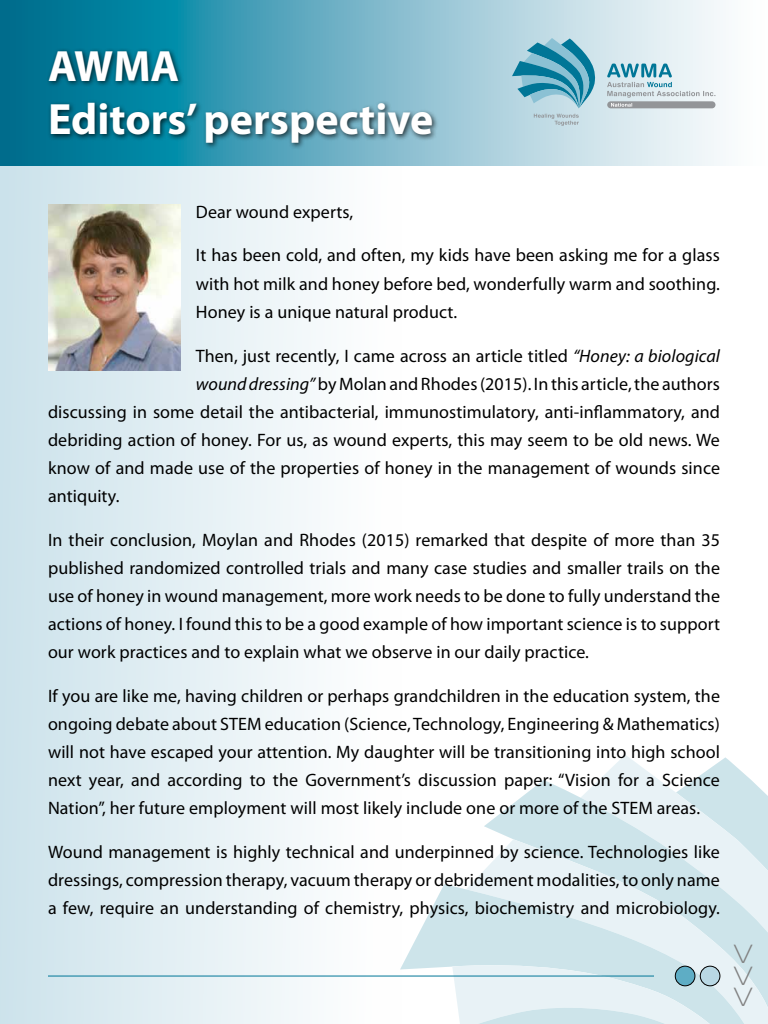
<style>
.page{position:relative;width:768px;height:1024px;background:#fff}
.page>*{position:absolute;margin:0;border:0;box-sizing:border-box;transform-origin:0 0}
.t1{font:700 44px/52.8px "Myriad Pro";color:#fff}
.t2{font:100 36px "Helvetica Neue";color:#808080}
.t3{font:18px/28px "Myriad Pro";letter-spacing:.005em;color:#000;text-align:justify}
.s1{font-style:italic}
</style>
<div class="page">
<div style="left:0;top:0;width:402px;height:1024px;background:linear-gradient(to right,#cce2eb,#fff)"></div>
<svg style="left:400px;top:884px;width:31px;height:140px"></svg>
<svg style="left:431px;top:757px;width:337px;height:267px"></svg>
<div style="left:700px;top:966px;width:20px;height:20px;background:#b9d8e4;border-radius:50%"></div>
<div style="left:700px;top:966px;width:20px;height:20px;border:1px solid #000;border-radius:50%"></div>
<hr style="left:48px;top:976px;width:606px;height:1px;background:#007697">
<div style="left:675px;top:966px;width:20px;height:20px;background:#5eadc5;border-radius:50%"></div>
<div style="left:675px;top:966px;width:20px;height:20px;border:1px solid #000;border-radius:50%"></div>
<svg style="left:0;top:0;width:723px;height:166px;background:#7ebacb"></svg>
<div style="left:46px;top:48px;width:393px;height:102px;background:#000;opacity:.75"></div>
<div style="left:607px;top:101px;width:109px;height:7px;background:#939598;border-radius:4px"></div>
<svg style="left:512px;top:38px;width:83px;height:88px;background:#7eb8ca"></svg>
<svg style="left:607px;top:64px;width:109px;height:43px"></svg>
<img style="left:48px;top:204px;width:133px;height:167px">
<h1 class="t1" style="left:48px;top:38px;width:387px">AWMA<br>Editors’ perspective</h1>
<p class="t3" style="left:196px;top:197px;width:159px">Dear wound experts,</p>
<p class="t3" style="left:196px;top:241px;width:526px">It has been cold, and often, my kids have been asking me for a glass with hot milk and honey before bed, wonderfully warm and soothing.<br>Honey is a unique natural product.</p>
<p class="t3" style="left:196px;top:341px;width:526px">Then, just recently, I came across an article titled <span class="s1">“Honey: a biological</span></p>
<p class="t3" style="left:196px;top:369px;width:526px"><span class="s1">wound dressing”</span> by Molan and Rhodes (2015). In this article, the authors</p>
<p class="t3" style="left:48px;top:397px;width:674px">discussing in some detail the antibacterial, immunostimulatory, anti-inflammatory, and</p>
<p class="t3" style="left:48px;top:425px;width:674px">debriding action of honey. For us, as wound experts, this may seem to be old news. We</p>
<p class="t3" style="left:48px;top:453px;width:674px">know of and made use of the properties of honey in the management of wounds since</p>
<p class="t3" style="left:48px;top:481px;width:73px">antiquity.</p>
<p class="t3" style="left:48px;top:525px;width:674px">In their conclusion, Moylan and Rhodes (2015) remarked that despite of more than 35 published randomized controlled trials and many case studies and smaller trails on the use of honey in wound management, more work needs to be done to fully understand the actions of honey. I found this to be a good example of how important science is to support our work practices and to explain what we observe in our daily practice.</p>
<p class="t3" style="left:48px;top:681px;width:674px">If you are like me, having children or perhaps grandchildren in the education system, the ongoing debate about STEM education (Science, Technology, Engineering &amp; Mathematics) will not have escaped your attention. My daughter will be transitioning into high school next year, and according to the Government’s discussion paper: “Vision for a Science Nation”, her future employment will most likely include one or more of the STEM areas.</p>
<p class="t3" style="left:48px;top:837px;width:673px">Wound management is highly technical and underpinned by science. Technologies like dressings, compression therapy, vacuum therapy or debridement modalities, to only name a few, require an understanding of chemistry, physics, biochemistry and microbiology.</p>
<h2 class="t2" style="left:767px;top:943px;width:66px;rotate:90deg">&gt;&gt;&gt;</h2>
</div>
